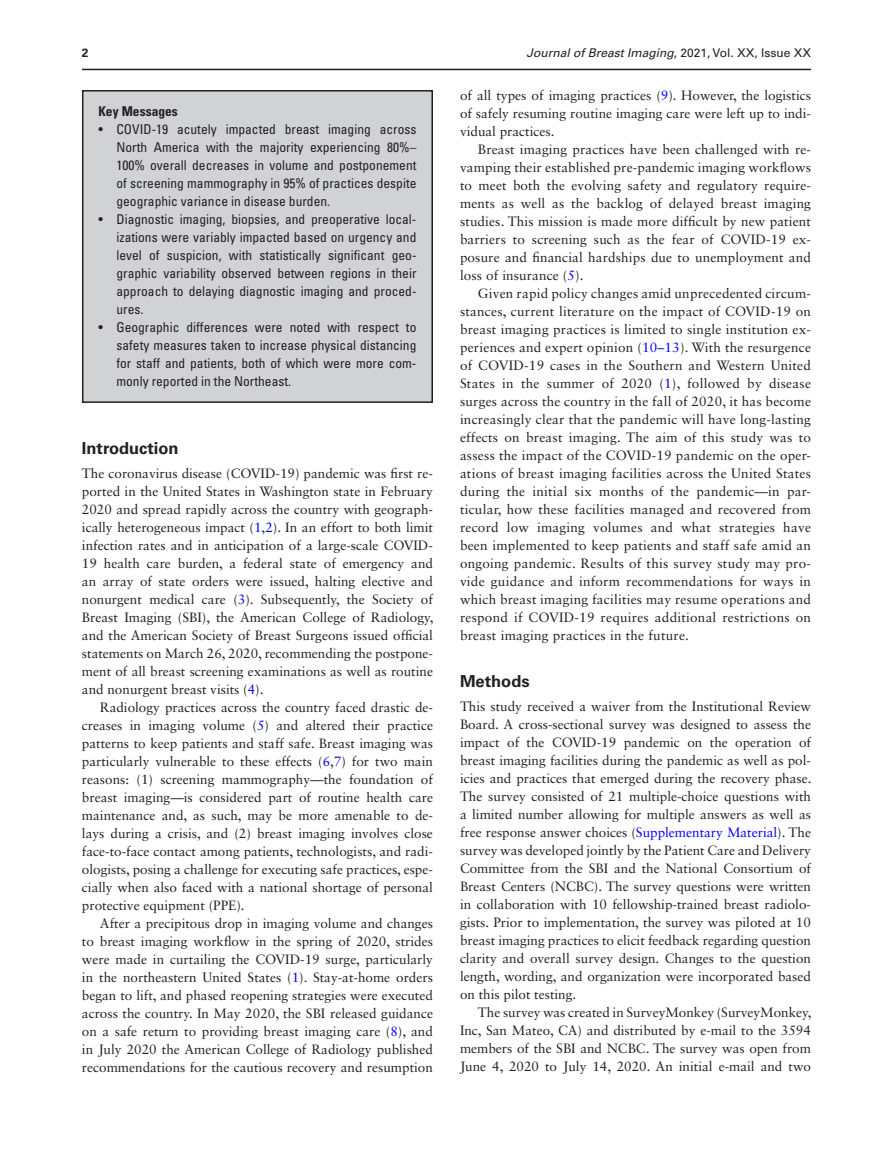
<style>
.page{position:relative;width:893px;height:1174px;background:#fff}
.page>*{position:absolute;margin:0;border:0;box-sizing:border-box;transform-origin:0 0}
.t1{font:700 16.5px "Univers LT Std";color:#231f20}
.t2{font:13.5px/18px "Sabon LT Std";color:#231f20;text-align:justify}
.t3{font:condensed 13.5px/18px "Univers LT Std";color:#231f20;text-align:justify}
.t4{font:700 condensed 13.5px "Univers LT Std";color:#231f20}
.t5{font:italic 12px "Univers LT Std";color:#231f20}
.t6{font:700 12px "Univers LT Std";color:#231f20}
.s1{font-style:normal}
.s2{color:#00f}
</style>
<div class="page">
<hr style="left:82px;top:69px;width:729px;height:1px;background:#231f20">
<div style="left:83px;top:91px;width:349px;height:311px;background:#d1d2d4"></div>
<div style="left:82px;top:90px;width:351px;height:313px;border:2px solid #231f20"></div>
<p class="t6" style="left:82px;top:45px;width:8px">2</p>
<p class="t5" style="left:527px;top:45px;width:286px">Journal of Breast Imaging<span class="s1">, 2021, Vol. XX, Issue XX</span></p>
<p class="t4" style="left:98px;top:103px;width:81px">Key Messages</p>
<p class="t3" style="left:116px;top:120px;width:302px;text-indent:-18px">• COVID-19 acutely impacted breast imaging across North America with the majority experiencing 80%– 100% overall decreases in volume and postponement of screening mammography in 95% of practices despite geographic variance in disease burden.</p>
<p class="t3" style="left:116px;top:210px;width:302px;text-indent:-18px">• Diagnostic imaging, biopsies, and preoperative local&shy;izations were variably impacted based on urgency and level of suspicion, with statistically significant geo&shy;graphic variability observed between regions in their approach to delaying diagnostic imaging and proced&shy;ures.</p>
<p class="t3" style="left:116px;top:318px;width:302px;text-indent:-18px">• Geographic differences were noted with respect to safety measures taken to increase physical distancing for staff and patients, both of which were more com&shy;monly reported in the Northeast.</p>
<p class="t1" style="left:82px;top:438px;width:98px">Introduction</p>
<p class="t2" style="left:82px;top:464px;width:353px">The coronavirus disease (COVID-19) pandemic was first re&shy;ported in the United States in Washington state in February 2020 and spread rapidly across the country with geograph&shy;ically heterogeneous impact (<span class="s2">1</span>,<span class="s2">2</span>). In an effort to both limit infection rates and in anticipation of a large-scale COVID-19 health care burden, a federal state of emergency and an array of state orders were issued, halting elective and nonurgent medical care (<span class="s2">3</span>). Subsequently, the Society of Breast Imaging (SBI), the American College of Radiology, and the American Society of Breast Surgeons issued official statements on March 26, 2020, recommending the postpone&shy;ment of all breast screening examinations as well as routine and nonurgent breast visits (<span class="s2">4</span>).</p>
<p class="t2" style="left:82px;top:698px;width:353px;text-indent:18px">Radiology practices across the country faced drastic de&shy;creases in imaging volume (<span class="s2">5</span>) and altered their practice patterns to keep patients and staff safe. Breast imaging was particularly vulnerable to these effects (<span class="s2">6</span>,<span class="s2">7</span>) for two main reasons: (1) screening mammography—the foundation of breast imaging—is considered part of routine health care maintenance and, as such, may be more amenable to de&shy;lays during a crisis, and (2) breast imaging involves close face-to-face contact among patients, technologists, and radi&shy;ologists, posing a challenge for executing safe practices, espe&shy;cially when also faced with a national shortage of personal protective equipment (PPE).</p>
<p class="t2" style="left:82px;top:914px;width:353px;text-indent:18px">After a precipitous drop in imaging volume and changes to breast imaging workflow in the spring of 2020, strides were made in curtailing the COVID-19 surge, particularly in the northeastern United States (<span class="s2">1</span>). Stay-at-home orders began to lift, and phased reopening strategies were executed across the country. In May 2020, the SBI released guidance on a safe return to providing breast imaging care (<span class="s2">8</span>), and in July 2020 the American College of Radiology published recommendations for the cautious recovery and resumption</p>
<p class="t2" style="left:460px;top:86px;width:353px">of all types of imaging practices (<span class="s2">9</span>). However, the logistics of safely resuming routine imaging care were left up to indi&shy;vidual practices.</p>
<p class="t2" style="left:460px;top:140px;width:353px;text-indent:18px">Breast imaging practices have been challenged with re&shy;vamping their established pre-pandemic imaging workflows to meet both the evolving safety and regulatory require&shy;ments as well as the backlog of delayed breast imaging studies. This mission is made more difficult by new patient barriers to screening such as the fear of COVID-19 ex&shy;posure and financial hardships due to unemployment and loss of insurance (<span class="s2">5</span>).</p>
<p class="t2" style="left:460px;top:284px;width:353px;text-indent:18px">Given rapid policy changes amid unprecedented circum&shy;stances, current literature on the impact of COVID-19 on breast imaging practices is limited to single institution ex&shy;periences and expert opinion (<span class="s2">10–13</span>). With the resurgence of COVID-19 cases in the Southern and Western United States in the summer of 2020 (<span class="s2">1</span>), followed by disease surges across the country in the fall of 2020, it has become increasingly clear that the pandemic will have long-lasting effects on breast imaging. The aim of this study was to assess the impact of the COVID-19 pandemic on the oper&shy;ations of breast imaging facilities across the United States during the initial six months of the pandemic—in par&shy;ticular, how these facilities managed and recovered from record low imaging volumes and what strategies have been implemented to keep patients and staff safe amid an ongoing pandemic. Results of this survey study may pro&shy;vide guidance and inform recommendations for ways in which breast imaging facilities may resume operations and respond if COVID-19 requires additional restrictions on breast imaging practices in the future.</p>
<p class="t1" style="left:460px;top:671px;width:71px">Methods</p>
<p class="t2" style="left:460px;top:697px;width:353px">This study received a waiver from the Institutional Review Board. A cross-sectional survey was designed to assess the impact of the COVID-19 pandemic on the operation of breast imaging facilities during the pandemic as well as pol&shy;icies and practices that emerged during the recovery phase.<br>The survey consisted of 21 multiple-choice questions with a limited number allowing for multiple answers as well as free response answer choices (<span class="s2">Supplementary Material</span>). The survey was developed jointly by the Patient Care and Delivery Committee from the SBI and the National Consortium of Breast Centers (NCBC). The survey questions were written in collaboration with 10 fellowship-trained breast radiolo&shy;gists. Prior to implementation, the survey was piloted at 10 breast imaging practices to elicit feedback regarding question clarity and overall survey design. Changes to the question length, wording, and organization were incorporated based on this pilot testing.</p>
<p class="t2" style="left:460px;top:1003px;width:353px;text-indent:18px">The survey was created in SurveyMonkey (SurveyMonkey, Inc, San Mateo, CA) and distributed by e-mail to the 3594 members of the SBI and NCBC. The survey was open from June 4, 2020 to July 14, 2020. An initial e-mail and two</p>
</div>
